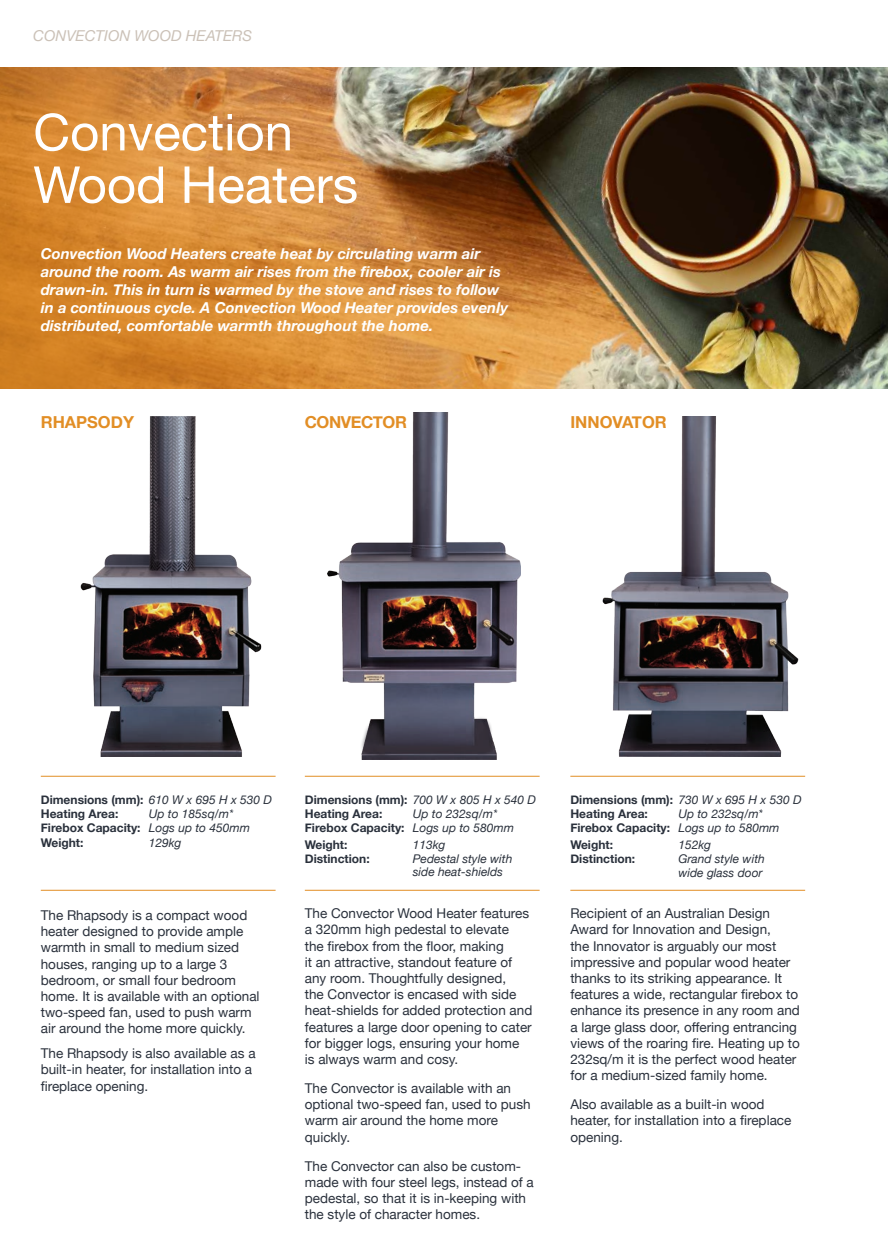
<style>
.page{position:relative;width:888px;height:1258px;background:#fff}
.page>*{position:absolute;margin:0;border:0;box-sizing:border-box;transform-origin:0 0}
.t1{font:51px/52.5px "Helvetica Neue";color:#fff}
.t2{font:700 16.5px "Helvetica Neue";color:#e28e25}
.t3{font:700 16.5px "Helvetica Neue";letter-spacing:-.025em;color:#e28e25}
.t4{font:italic 700 15px/18px "Helvetica Neue";color:#fff}
.t5{font:italic 15px "Helvetica Neue";color:#cbc1b7}
.t6{font:13.5px/16.2px "Helvetica Neue";color:#2a313c}
.t7{font:italic 12px/14.4px "Helvetica Neue";color:#2a313c}
.t8{font:700 12px/14.4px "Helvetica Neue";color:#2a313c}
.s1{font-weight:400;font-style:italic}
.s2{font-weight:700;font-style:normal}
</style>
<div class="page">
<img style="left:0;top:67px;width:888px;height:322px">
<img style="left:80px;top:417px;width:182px;height:339px">
<hr style="left:41px;top:890px;width:235px;height:1px;background:#e28e25">
<hr style="left:41px;top:776px;width:235px;height:1px;background:#e28e25">
<img style="left:328px;top:412px;width:192px;height:347px">
<hr style="left:305px;top:890px;width:235px;height:1px;background:#e28e25">
<hr style="left:305px;top:776px;width:235px;height:1px;background:#e28e25">
<img style="left:603px;top:417px;width:196px;height:340px">
<hr style="left:570px;top:890px;width:235px;height:1px;background:#e28e25">
<hr style="left:570px;top:776px;width:235px;height:1px;background:#e28e25">
<p class="t5" style="left:33px;top:25px;width:220px">CONVECTION WOOD HEATERS</p>
<h1 class="t1" style="left:33px;top:109px;width:326px">Convection<br>Wood Heaters</h1>
<p class="t4" style="left:41px;top:245px;width:469px">Convection Wood Heaters create heat by circulating warm air around the room. As warm air rises from the firebox, cooler air is drawn-in. This in turn is warmed by the stove and rises to follow in a continuous cycle. A Convection Wood Heater provides evenly distributed, comfortable warmth throughout the home.</p>
<p class="t2" style="left:41px;top:409px;width:95px">RHAPSODY</p>
<p class="t3" style="left:305px;top:409px;width:104px">CONVECTOR</p>
<p class="t2" style="left:570px;top:409px;width:98px">INNOVATOR</p>
<p class="t8" style="left:41px;top:792px;width:233px">Dimensions (mm): <span class="s1">610 W x 695 H x 530 D<br></span>Heating Area:</p>
<p class="t7" style="left:41px;top:807px;width:211px;text-indent:108px">Up to 185sq/m*<br><span class="s2">Firebox Capacity:</span> Logs up to 450mm<br><span class="s2">Weight:</span></p>
<p class="t7" style="left:149px;top:836px;width:34px">129kg</p>
<p class="t6" style="left:41px;top:908px;width:220px">The Rhapsody is a compact wood heater designed to provide ample warmth in small to medium sized houses, ranging up to a large 3 bedroom, or small four bedroom home. It is available with an optional two-speed fan, used to push warm air around the home more quickly.</p>
<p class="t6" style="left:41px;top:1046px;width:216px">The Rhapsody is also available as a built-in heater, for installation into a fireplace opening.</p>
<p class="t8" style="left:305px;top:792px;width:233px">Dimensions (mm): <span class="s1">700 W x 805 H x 540 D<br></span>Heating Area:</p>
<p class="t7" style="left:305px;top:807px;width:211px;text-indent:108px">Up to 232sq/m*<br><span class="s2">Firebox Capacity:</span> Logs up to 580mm</p>
<p class="t8" style="left:305px;top:837px;width:44px">Weight:</p>
<p class="t7" style="left:413px;top:838px;width:34px">113kg</p>
<p class="t8" style="left:305px;top:852px;width:66px">Distinction:</p>
<p class="t7" style="left:413px;top:852px;width:101px;line-height:13.5px">Pedestal style with side heat-shields</p>
<p class="t6" style="left:305px;top:906px;width:229px">The Convector Wood Heater features a 320mm high pedestal to elevate<br>the firebox from the floor, making<br>it an attractive, standout feature of any room. Thoughtfully designed,<br>the Convector is encased with side heat-shields for added protection and features a large door opening to cater for bigger logs, ensuring your home is always warm and cosy.</p>
<p class="t6" style="left:305px;top:1081px;width:227px">The Convector is available with an optional two-speed fan, used to push warm air around the home more quickly.</p>
<p class="t6" style="left:305px;top:1158px;width:231px">The Convector can also be custom&shy;made with four steel legs, instead of a pedestal, so that it is in-keeping with the style of character homes.</p>
<p class="t8" style="left:570px;top:792px;width:233px">Dimensions (mm): <span class="s1">730 W x 695 H x 530 D<br></span>Heating Area:</p>
<p class="t7" style="left:570px;top:807px;width:211px;text-indent:108px">Up to 232sq/m*<br><span class="s2">Firebox Capacity:</span> Logs up to 580mm</p>
<p class="t8" style="left:570px;top:837px;width:44px">Weight:</p>
<p class="t7" style="left:678px;top:838px;width:34px">152kg</p>
<p class="t8" style="left:570px;top:852px;width:66px">Distinction:</p>
<p class="t7" style="left:678px;top:852px;width:88px">Grand style with wide glass door</p>
<p class="t6" style="left:570px;top:906px;width:231px">Recipient of an Australian Design Award for Innovation and Design,<br>the Innovator is arguably our most impressive and popular wood heater thanks to its striking appearance. It features a wide, rectangular firebox to enhance its presence in any room and a large glass door, offering entrancing views of the roaring fire. Heating up to 232sq/m it is the perfect wood heater for a medium-sized family home.</p>
<p class="t6" style="left:570px;top:1097px;width:223px">Also available as a built-in wood heater, for installation into a fireplace opening.</p>
</div>
